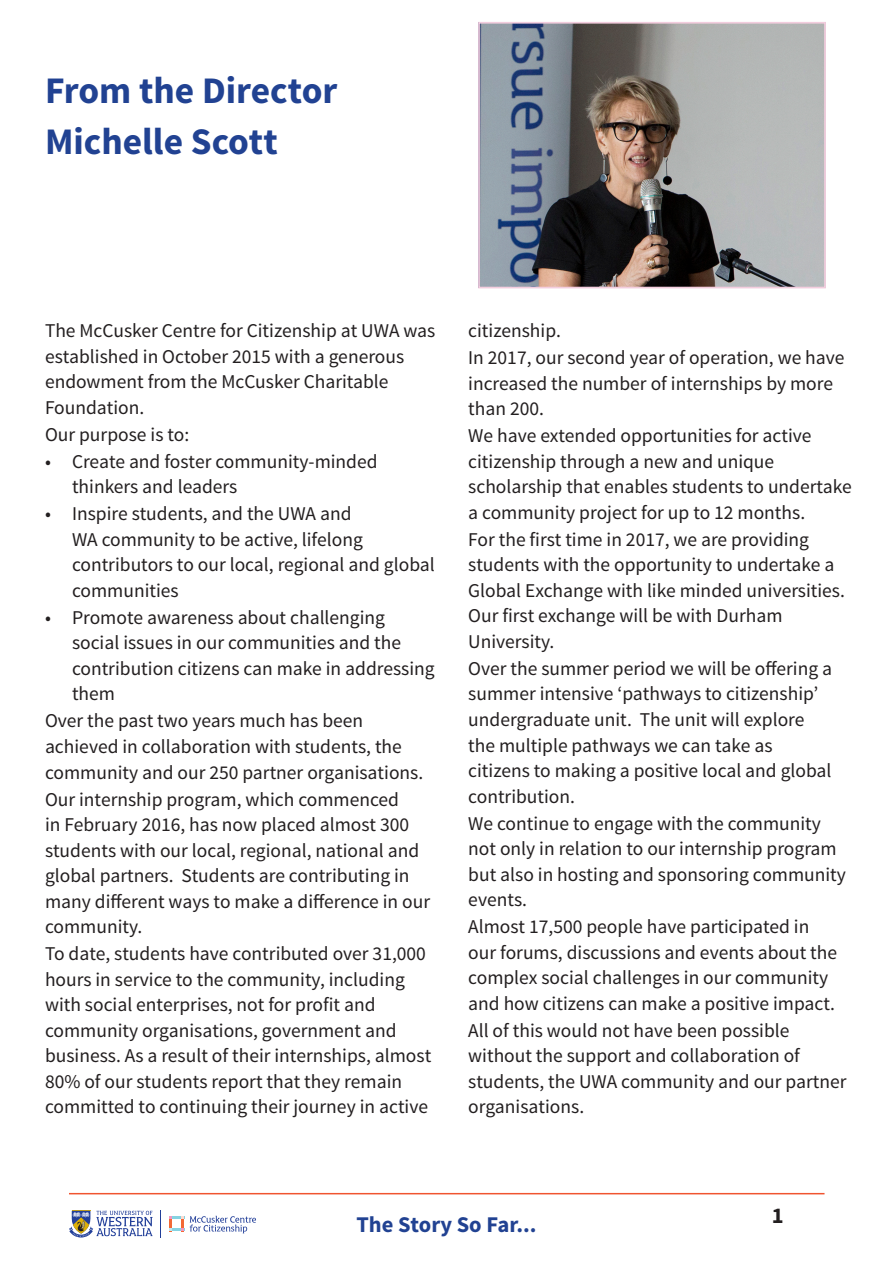
<style>
.page{position:relative;width:893px;height:1263px;background:#fff}
.page>*{position:absolute;margin:0;border:0;box-sizing:border-box;transform-origin:0 0}
.Subheading{font:700 37.5px "Source Sans Pro";color:#214292}
.t1{font:700 22.5px "Source Sans Pro";color:#214292}
.t2{font:700 22.5px "Source Sans Pro";color:#231f20}
.Body_copy{font:19.5px/25.5px "Source Sans Pro";color:#231f20}
</style>
<div class="page">
<img style="left:481px;top:25px;width:342px;height:260px">
<div style="left:478px;top:22px;width:348px;height:266px;border:2px solid #f3cdde"></div>
<hr style="left:69px;top:1193px;width:755px;height:1px;background:#f0542f">
<hr style="left:169px;top:1216px;width:3px;height:15px;background:#f26935">
<hr style="left:181px;top:1216px;width:3px;height:15px;background:#f26935">
<hr style="left:169px;top:1228px;width:15px;height:3px;background:#85d3e1">
<hr style="left:169px;top:1216px;width:15px;height:3px;background:#85d3e1">
<svg style="left:190px;top:1216px;width:66px;height:17px"></svg>
<svg style="left:69px;top:1210px;width:83px;height:27px"></svg>
<svg style="left:160px;top:1210px;width:1px;height:27px"></svg>
<p class="Subheading" style="left:45px;top:66px;width:294px">From the Director</p>
<p class="Subheading" style="left:45px;top:117px;width:234px">Michelle Scott</p>
<p class="Body_copy" style="left:45px;top:319px;width:392px">The McCusker Centre for Citizenship at UWA was established in October 2015 with a generous endowment from the McCusker Charitable Foundation.</p>
<p class="Body_copy" style="left:45px;top:422px;width:146px">Our purpose is to:</p>
<p class="Body_copy" style="left:72px;top:449px;width:307px;text-indent:-27px">• Create and foster community-minded thinkers and leaders</p>
<p class="Body_copy" style="left:72px;top:502px;width:364px;text-indent:-27px">• Inspire students, and the UWA and<br>WA community to be active, lifelong contributors to our local, regional and global communities</p>
<p class="Body_copy" style="left:72px;top:605px;width:364px;text-indent:-27px">• Promote awareness about challenging social issues in our communities and the contribution citizens can make in addressing them</p>
<p class="Body_copy" style="left:45px;top:709px;width:380px">Over the past two years much has been achieved in collaboration with students, the community and our 250 partner organisations.</p>
<p class="Body_copy" style="left:45px;top:787px;width:387px">Our internship program, which commenced<br>in February 2016, has now placed almost 300 students with our local, regional, national and global partners. Students are contributing in many different ways to make a difference in our community.</p>
<p class="Body_copy" style="left:45px;top:941px;width:388px">To date, students have contributed over 31,000 hours in service to the community, including with social enterprises, not for profit and community organisations, government and business. As a result of their internships, almost 80% of our students report that they remain committed to continuing their journey in active</p>
<p class="Body_copy" style="left:468px;top:319px;width:94px">citizenship.</p>
<p class="Body_copy" style="left:468px;top:346px;width:378px">In 2017, our second year of operation, we have increased the number of internships by more than 200.</p>
<p class="Body_copy" style="left:468px;top:424px;width:385px">We have extended opportunities for active citizenship through a new and unique scholarship that enables students to undertake a community project for up to 12 months.</p>
<p class="Body_copy" style="left:468px;top:527px;width:378px">For the first time in 2017, we are providing students with the opportunity to undertake a Global Exchange with like minded universities.<br>Our first exchange will be with Durham University.</p>
<p class="Body_copy" style="left:468px;top:656px;width:365px">Over the summer period we will be offering a summer intensive ‘pathways to citizenship’ undergraduate unit. The unit will explore the multiple pathways we can take as citizens to making a positive local and global contribution.</p>
<p class="Body_copy" style="left:468px;top:811px;width:379px">We continue to engage with the community not only in relation to our internship program but also in hosting and sponsoring community events.</p>
<p class="Body_copy" style="left:468px;top:914px;width:370px">Almost 17,500 people have participated in our forums, discussions and events about the complex social challenges in our community and how citizens can make a positive impact.</p>
<p class="Body_copy" style="left:468px;top:1018px;width:380px">All of this would not have been possible without the support and collaboration of students, the UWA community and our partner organisations.</p>
<p class="t1" style="left:356px;top:1210px;width:182px">The Story So Far...</p>
<p class="t2" style="left:772px;top:1201px;width:13px">1</p>
</div>
